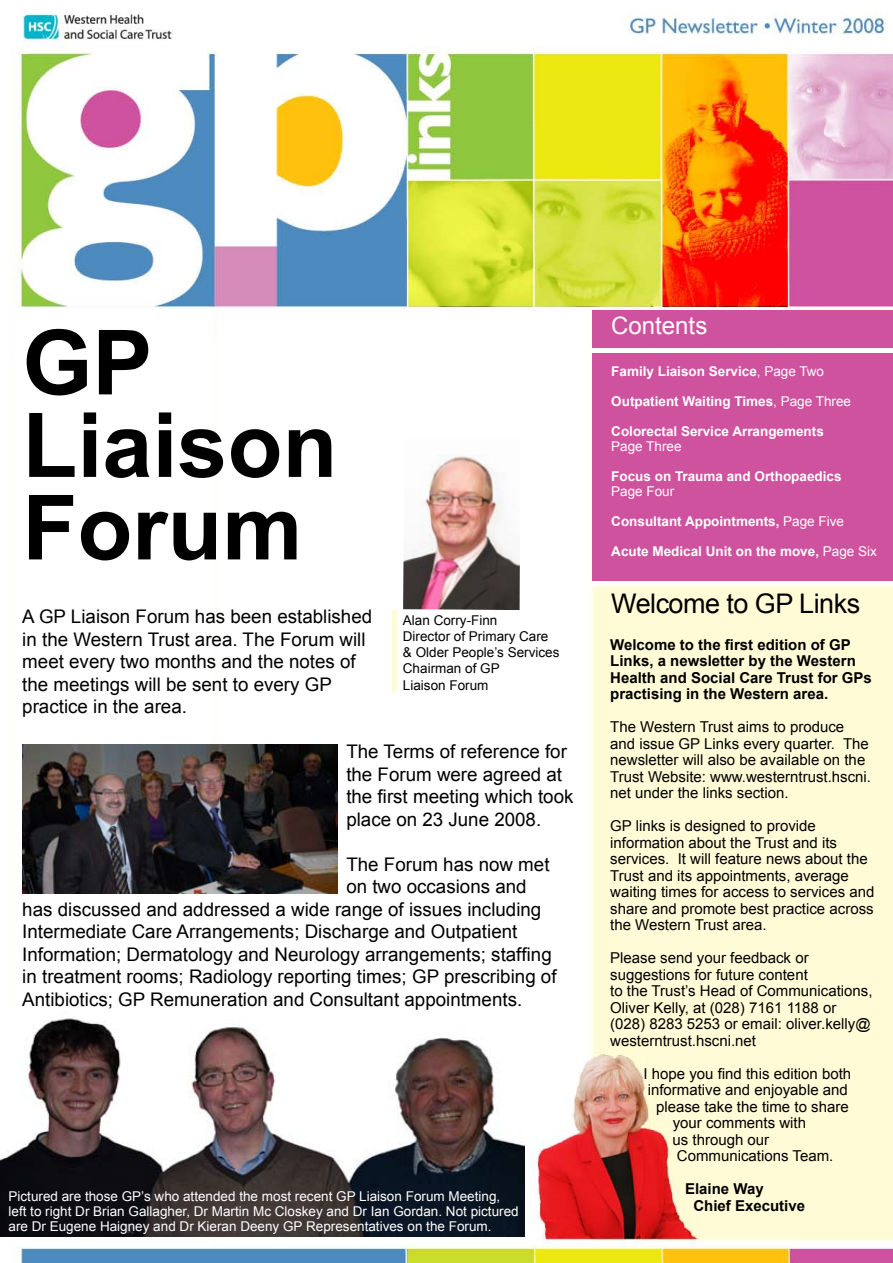
<style>
.page{position:relative;width:893px;height:1263px;background:#fff}
.page>*{position:absolute;margin:0;border:0;box-sizing:border-box;transform-origin:0 0}
.t1{font:700 90px/82.5px "Arial";color:#000}
.t2{font:27px "Arial";letter-spacing:-.02em;color:#000}
.t3{font:24px "Arial";color:#fff}
.t4{font:18.75px/22.5px "Arial";color:#000}
.t5{font:15px/16.5px "Arial";color:#000}
.t6{font:700 15px/16.5px "Arial";color:#000}
.t7{font:13.5px/15px "Arial";color:#fff}
.t8{font:700 13.5px "Arial";color:#fff}
.t9{font:13.5px/16.2px "Arial";color:#000}
.s1{font-weight:400}
</style>
<div class="page">
<img style="left:0;top:11px;width:893px;height:1252px">
<img style="left:403px;top:438px;width:117px;height:172px">
<div style="left:592px;top:310px;width:301px;height:272px;background:#cf529e"></div>
<div style="left:14px;top:309px;width:200px;height:936px;background:#fff"></div>
<hr style="left:590px;top:581px;width:303px;height:4px;background:#fff">
<img style="left:0;top:1011px;width:524px;height:225px">
<hr style="left:589px;top:349px;width:304px;height:4px;background:#fff">
<img style="left:22px;top:744px;width:316px;height:149px">
<div style="left:392px;top:610px;width:5px;height:82px;background:#fffbd2"></div>
<svg style="left:826px;top:246px;width:21px;height:49px"></svg>
<h1 class="t1" style="left:22px;top:321px;width:317px">GP<br>Liaison<br>Forum</h1>
<p class="t4" style="left:22px;top:605px;width:351px">A GP Liaison Forum has been established in the Western Trust area. The Forum will meet every two months and the notes of the meetings will be sent to every GP practice in the area.</p>
<p class="t4" style="left:346px;top:740px;width:229px">The Terms of reference for the Forum were agreed at the first meeting which took place on 23 June 2008.</p>
<p class="t4" style="left:346px;top:853px;width:205px">The Forum has now met</p>
<p class="t4" style="left:346px;top:875px;width:182px">on two occasions and</p>
<p class="t4" style="left:22px;top:898px;width:520px">has discussed and addressed a wide range of issues including</p>
<p class="t4" style="left:22px;top:920px;width:497px">Intermediate Care Arrangements; Discharge and Outpatient</p>
<p class="t4" style="left:22px;top:943px;width:531px">Information; Dermatology and Neurology arrangements; staffing</p>
<p class="t4" style="left:22px;top:965px;width:536px">in treatment rooms; Radiology reporting times; GP prescribing of</p>
<p class="t4" style="left:22px;top:988px;width:501px">Antibiotics; GP Remuneration and Consultant appointments.</p>
<p class="t9" style="left:403px;top:612px;width:158px">Alan Corry-Finn<br>Director of Primary Care &amp; Older People’s Services<br>Chairman of GP<br>Liaison Forum</p>
<p class="t7" style="left:9px;top:1188px;width:512px">Pictured are those GP’s who attended the most recent GP Liaison Forum Meeting, left to right Dr Brian Gallagher, Dr Martin Mc Closkey and Dr Ian Gordan. Not pictured are Dr Eugene Haigney and Dr Kieran Deeny GP Representatives on the Forum.</p>
<h3 class="t3" style="left:611px;top:312px;width:98px">Contents</h3>
<p class="t8" style="left:611px;top:363px;width:214px">Family Liaison Service<span class="s1">, Page Two</span></p>
<p class="t8" style="left:611px;top:393px;width:241px">Outpatient Waiting Times<span class="s1">, Page Three</span></p>
<p class="t8" style="left:611px;top:423px;width:214px">Colorectal Service Arrangements</p>
<p class="t7" style="left:611px;top:438px;width:72px">Page Three</p>
<p class="t8" style="left:611px;top:468px;width:232px">Focus on Trauma and Orthopaedics</p>
<p class="t7" style="left:611px;top:483px;width:65px">Page Four</p>
<p class="t8" style="left:611px;top:513px;width:234px">Consultant Appointments, <span class="s1">Page Five</span></p>
<p class="t8" style="left:611px;top:543px;width:267px">Acute Medical Unit on the move, <span class="s1">Page Six</span></p>
<h2 class="t2" style="left:611px;top:589px;width:250px">Welcome to GP Links</h2>
<p class="t6" style="left:610px;top:636px;width:263px">Welcome to the first edition of GP Links, a newsletter by the Western Health and Social Care Trust for GPs practising in the Western area.</p>
<p class="t5" style="left:610px;top:719px;width:262px">The Western Trust aims to produce and issue GP Links every quarter. The newsletter will also be available on the Trust Website: www.westerntrust.hscni. net under the links section.</p>
<p class="t5" style="left:610px;top:818px;width:266px">GP links is designed to provide information about the Trust and its services. It will feature news about the Trust and its appointments, average waiting times for access to services and share and promote best practice across the Western Trust area.</p>
<p class="t5" style="left:610px;top:950px;width:264px">Please send your feedback or suggestions for future content<br>to the Trust’s Head of Communications, Oliver Kelly, at (028) 7161 1188 or (028) 8283 5253 or email: oliver.kelly@ westerntrust.hscni.net</p>
<p class="t5" style="left:644px;top:1065px;width:209px">I hope you find this edition both</p>
<p class="t5" style="left:648px;top:1082px;width:202px">informative and enjoyable and</p>
<p class="t5" style="left:656px;top:1098px;width:194px">please take the time to share</p>
<p class="t5" style="left:673px;top:1115px;width:135px">your comments with</p>
<p class="t5" style="left:672px;top:1131px;width:98px">us through our</p>
<p class="t5" style="left:677px;top:1148px;width:158px">Communications Team.</p>
<p class="t6" style="left:693px;top:1181px;width:113px;text-indent:-8px">Elaine Way<br>Chief Executive</p>
</div>
